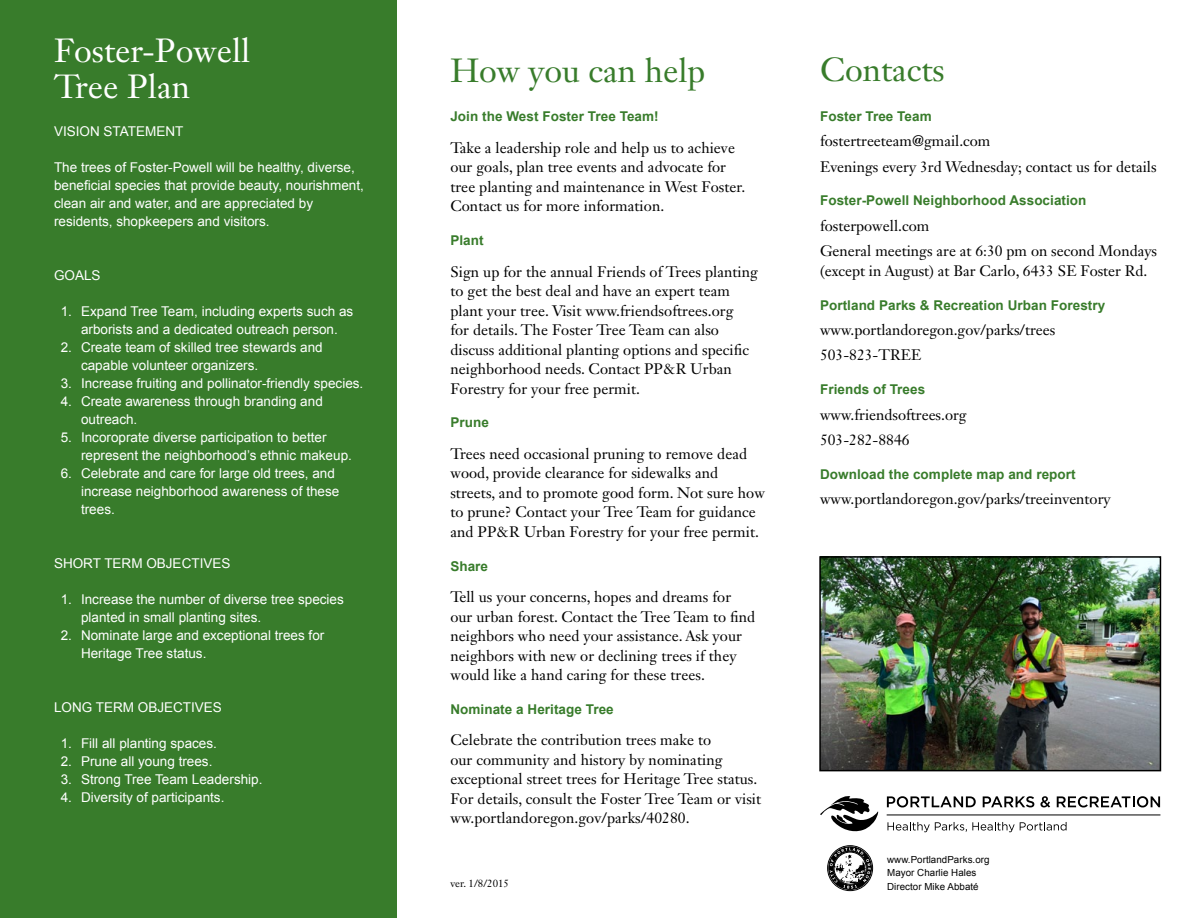
<style>
.page{position:relative;width:1189px;height:918px;background:#fff}
.page>*{position:absolute;margin:0;border:0;box-sizing:border-box;transform-origin:0 0}
.t1{font:33px/36px "Janson Text LT Std";color:#fff}
.t2{font:33px "Janson Text LT Std";color:#387c2b}
.t3{font:15px/19.5px "Janson Text LT Std";letter-spacing:.005em;color:#000}
.t4{font:13.5px/18px "Arial";color:#fff}
.t5{font:700 13.5px "Arial";letter-spacing:.005em;color:#387c2b}
.t6{font:10.5px "Janson Text LT Std";color:#000}
.t7{font:9.75px/13.5px "Arial";letter-spacing:.005em;color:#000}
</style>
<div class="page">
<svg style="left:886px;top:796px;width:89px;height:11px"></svg>
<svg style="left:982px;top:796px;width:52px;height:11px"></svg>
<svg style="left:1040px;top:796px;width:9px;height:12px"></svg>
<svg style="left:1056px;top:796px;width:103px;height:11px"></svg>
<svg style="left:887px;top:822px;width:79px;height:10px"></svg>
<svg style="left:972px;top:822px;width:94px;height:10px"></svg>
<hr style="left:886px;top:815px;width:274px;height:1px;background:#000">
<svg style="left:820px;top:796px;width:58px;height:36px"></svg>
<div style="left:828px;top:847px;width:43px;height:43px;border:1px solid #000;border-radius:50%"></div>
<div style="left:827px;top:845px;width:45px;height:46px;border:1px solid #000;border-radius:50%"></div>
<svg style="left:829px;top:848px;width:41px;height:41px"></svg>
<div style="left:0;top:0;width:396px;height:918px;background:#387c2b"></div>
<img style="left:822px;top:559px;width:335px;height:209px">
<div style="left:819px;top:556px;width:341px;height:215px;border:2px solid #000"></div>
<h1 class="t1" style="left:54px;top:32px;width:198px">Foster-Powell<br>Tree Plan</h1>
<p class="t4" style="left:54px;top:122px;width:131px">VISION STATEMENT</p>
<p class="t4" style="left:54px;top:158px;width:311px">The trees of Foster-Powell will be healthy, diverse, beneficial species that provide beauty, nourishment, clean air and water, and are appreciated by residents, shopkeepers and visitors.</p>
<p class="t4" style="left:54px;top:266px;width:48px">GOALS</p>
<p class="t4" style="left:61px;top:302px;width:294px;text-align:center">1. Expand Tree Team, including experts such as arborists and a dedicated outreach person.</p>
<p class="t4" style="left:81px;top:338px;width:243px;text-indent:-20px">2. Create team of skilled tree stewards and capable volunteer organizers.</p>
<p class="t4" style="left:61px;top:374px;width:304px">3. Increase fruiting and pollinator-friendly species.</p>
<p class="t4" style="left:81px;top:392px;width:243px;text-indent:-20px">4. Create awareness through branding and outreach.</p>
<p class="t4" style="left:81px;top:428px;width:272px;text-indent:-20px">5. Incoroprate diverse participation to better represent the neighborhood’s ethnic makeup.</p>
<p class="t4" style="left:81px;top:464px;width:260px;text-indent:-20px">6. Celebrate and care for large old trees, and increase neighborhood awareness of these trees.</p>
<p class="t4" style="left:54px;top:554px;width:178px">SHORT TERM OBJECTIVES</p>
<p class="t4" style="left:81px;top:590px;width:264px;text-indent:-20px">1. Increase the number of diverse tree species planted in small planting sites.</p>
<p class="t4" style="left:81px;top:626px;width:245px;text-indent:-20px">2. Nominate large and exceptional trees for<br>Heritage Tree status.</p>
<p class="t4" style="left:54px;top:698px;width:169px">LONG TERM OBJECTIVES</p>
<p class="t4" style="left:61px;top:734px;width:158px">1. Fill all planting spaces.</p>
<p class="t4" style="left:61px;top:752px;width:153px">2. Prune all young trees.</p>
<p class="t4" style="left:61px;top:770px;width:203px">3. Strong Tree Team Leadership.</p>
<p class="t4" style="left:61px;top:788px;width:165px">4. Diversity of participants.</p>
<h1 class="t2" style="left:450px;top:49px;width:256px">How you can help</h1>
<p class="t5" style="left:450px;top:108px;width:210px">Join the West Foster Tree Team!</p>
<p class="t3" style="left:450px;top:138px;width:296px">Take a leadership role and help us to achieve our goals, plan tree events and advocate for tree planting and maintenance in West Foster.<br>Contact us for more information.</p>
<p class="t5" style="left:450px;top:231px;width:35px">Plant</p>
<p class="t3" style="left:450px;top:262px;width:309px">Sign up for the annual Friends of Trees planting to get the best deal and have an expert team plant your tree. Visit www.friendsoftrees.org<br>for details. The Foster Tree Team can also discuss additional planting options and specific neighborhood needs. Contact PP&amp;R Urban Forestry for your free permit.</p>
<p class="t5" style="left:450px;top:414px;width:40px">Prune</p>
<p class="t3" style="left:450px;top:444px;width:316px">Trees need occasional pruning to remove dead wood, provide clearance for sidewalks and streets, and to promote good form. Not sure how to prune? Contact your Tree Team for guidance and PP&amp;R Urban Forestry for your free permit.</p>
<p class="t5" style="left:450px;top:557px;width:39px">Share</p>
<p class="t3" style="left:450px;top:587px;width:306px">Tell us your concerns, hopes and dreams for our urban forest. Contact the Tree Team to find neighbors who need your assistance. Ask your neighbors with new or declining trees if they would like a hand caring for these trees.</p>
<p class="t5" style="left:450px;top:700px;width:165px">Nominate a Heritage Tree</p>
<p class="t3" style="left:450px;top:730px;width:312px">Celebrate the contribution trees make to<br>our community and history by nominating exceptional street trees for Heritage Tree status.<br>For details, consult the Foster Tree Team or visit ww.portlandoregon.gov/parks/40280.</p>
<p class="t6" style="left:450px;top:877px;width:60px">ver. 1/8/2015</p>
<h1 class="t2" style="left:819px;top:49px;width:126px">Contacts</h1>
<p class="t5" style="left:819px;top:107px;width:113px">Foster Tree Team</p>
<p class="t3" style="left:819px;top:128px;width:338px;line-height:25.5px">fostertreeteam@gmail.com<br>Evenings every 3rd Wednesday; contact us for details</p>
<p class="t5" style="left:819px;top:192px;width:268px">Foster-Powell Neighborhood Association</p>
<p class="t3" style="left:819px;top:213px;width:338px;line-height:25.5px">fosterpowell.com<br>General meetings are at 6:30 pm on second Mondays</p>
<p class="t3" style="left:819px;top:261px;width:329px">(except in August) at Bar Carlo, 6433 SE Foster Rd.</p>
<p class="t5" style="left:819px;top:296px;width:287px">Portland Parks &amp; Recreation Urban Forestry</p>
<p class="t3" style="left:819px;top:317px;width:237px;line-height:25.5px">www.portlandoregon.gov/parks/trees<br>503-823-TREE</p>
<p class="t5" style="left:819px;top:380px;width:107px">Friends of Trees</p>
<p class="t3" style="left:819px;top:402px;width:148px;line-height:25.5px">www.friendsoftrees.org<br>503-282-8846</p>
<p class="t5" style="left:819px;top:465px;width:257px">Download the complete map and report</p>
<p class="t3" style="left:819px;top:489px;width:292px">www.portlandoregon.gov/parks/treeinventory</p>
<p class="t7" style="left:887px;top:853px;width:104px">www.PortlandParks.org<br>Mayor Charlie Hales<br>Director Mike Abbaté</p>
</div>
